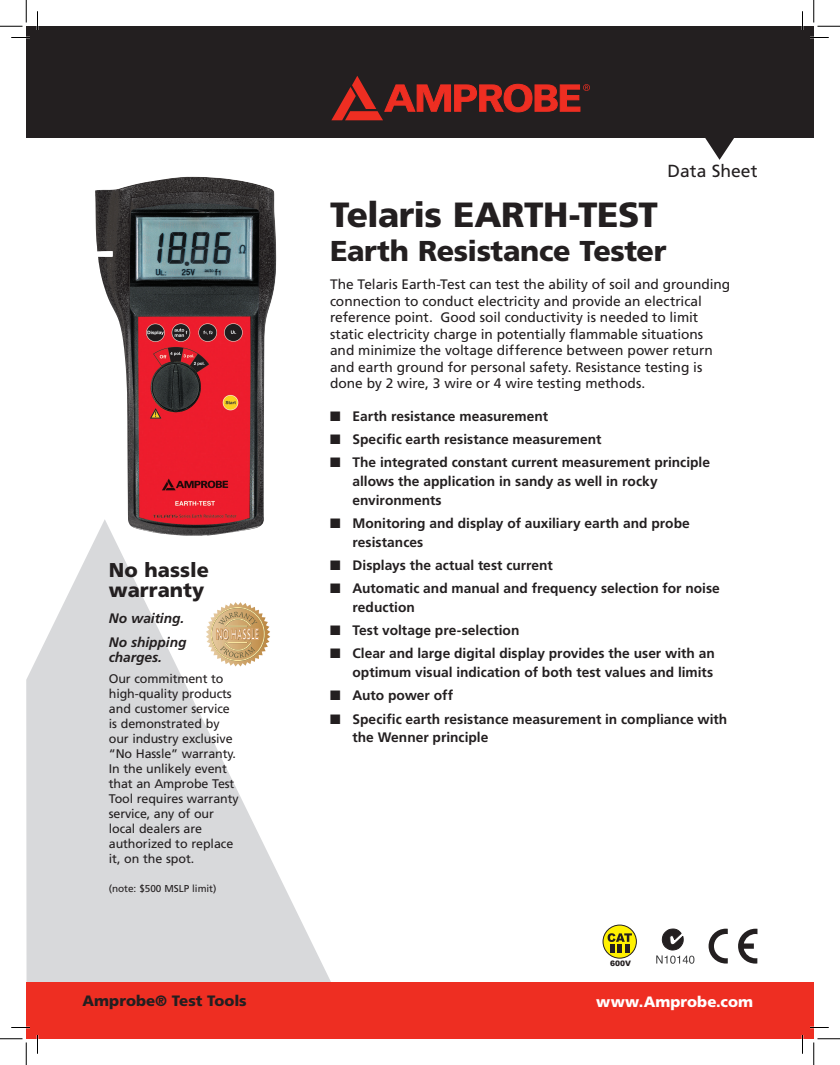
<style>
.page{position:relative;width:840px;height:1065px;background:#fff}
.page>*{position:absolute;margin:0;border:0;box-sizing:border-box;transform-origin:0 0}
.t1{font:900 35px "Frutiger";letter-spacing:-.015em;color:#231f20}
.t2{font:900 28.75px "Frutiger";letter-spacing:-.015em;color:#231f20}
.t3{font:900 20px/20px "Frutiger";color:#231f20}
.t4{font:17.5px "Frutiger";color:#231f20}
.t5{font:900 15px "Frutiger";color:#231f20}
.t6{font:900 15px "Frutiger";letter-spacing:.005em;color:#fff}
.t7{font:700 13.75px/18.8px "Frutiger";color:#231f20}
.t8{font:13.75px/16.5px "Frutiger";color:#231f20}
.t9{font:italic 700 13.75px/23.8px "Frutiger";letter-spacing:-.005em;color:#231f20}
.t10{font:12.5px/15px "Frutiger";letter-spacing:-.01em;color:#231f20}
.t11{font:10px "Frutiger";letter-spacing:-.005em;color:#231f20}
.t12{font:900 7.5px "Arial";color:#231f20}
</style>
<div class="page">
<svg style="left:26px;top:536px;width:305px;height:446px;fill:#d8d9db"></svg>
<div style="left:26px;top:26px;width:788px;height:112px;background:#231f20"></div>
<div style="left:26px;top:982px;width:788px;height:57px;background:#ee2e22"></div>
<svg style="left:331px;top:76px;width:259px;height:44px"></svg>
<svg style="left:705px;top:138px;width:29px;height:22px"></svg>
<svg style="left:206px;top:602px;width:64px;height:65px"></svg>
<svg style="left:738px;top:929px;width:19px;height:35px"></svg>
<svg style="left:709px;top:929px;width:19px;height:35px"></svg>
<svg style="left:656px;top:929px;width:38px;height:35px"></svg>
<svg style="left:603px;top:925px;width:33px;height:33px"></svg>
<div style="left:603px;top:925px;width:34px;height:33px;border:1px solid #231f20;border-radius:50%"></div>
<svg style="left:608px;top:933px;width:24px;height:19px"></svg>
<div style="left:625px;top:944px;width:5px;height:8px;background:#231f20"></div>
<img style="left:95px;top:176px;width:182px;height:360px">
<svg style="left:11px;top:37px;width:19px;height:1px"></svg>
<svg style="left:810px;top:37px;width:19px;height:1px"></svg>
<svg style="left:11px;top:1027px;width:19px;height:1px"></svg>
<svg style="left:810px;top:1027px;width:19px;height:1px"></svg>
<svg style="left:37px;top:11px;width:1px;height:19px"></svg>
<svg style="left:37px;top:1035px;width:1px;height:19px"></svg>
<svg style="left:802px;top:11px;width:1px;height:19px"></svg>
<svg style="left:802px;top:1035px;width:1px;height:19px"></svg>
<svg style="left:0;top:0;width:27px;height:27px"></svg>
<svg style="left:0;top:1039px;width:27px;height:26px"></svg>
<svg style="left:814px;top:0;width:26px;height:27px"></svg>
<svg style="left:814px;top:1039px;width:26px;height:26px"></svg>
<h3 class="t3" style="left:109px;top:560px;width:102px">No hassle warranty</h3>
<p class="t9" style="left:109px;top:607px;width:79px">No waiting.<br>No shipping</p>
<p class="t9" style="left:109px;top:645px;width:54px">charges.</p>
<p class="t10" style="left:109px;top:671px;width:131px">Our commitment to high-quality products and customer service is demonstrated by our industry exclusive “No Hassle” warranty.<br>In the unlikely event that an Amprobe Test<br>Tool requires warranty service, any of our local dealers are authorized to replace it, on the spot.</p>
<p class="t11" style="left:109px;top:882px;width:109px">(note: $500 MSLP limit)</p>
<p class="t4" style="left:668px;top:161px;width:91px">Data Sheet</p>
<h1 class="t1" style="left:330px;top:194px;width:330px">Telaris EARTH-TEST</h1>
<h2 class="t2" style="left:330px;top:233px;width:338px">Earth Resistance Tester</h2>
<p class="t8" style="left:330px;top:276px;width:402px">The Telaris Earth-Test can test the ability of soil and grounding connection to conduct electricity and provide an electrical reference point. Good soil conductivity is needed to limit static electricity charge in potentially flammable situations and minimize the voltage difference between power return and earth ground for personal safety. Resistance testing is done by 2 wire, 3 wire or 4 wire testing methods.</p>
<p class="t7" style="left:330px;top:406px;width:220px">■ Earth resistance measurement</p>
<p class="t7" style="left:330px;top:430px;width:273px">■ Specific earth resistance measurement</p>
<p class="t7" style="left:352px;top:453px;width:359px;text-indent:-22px">■ The integrated constant current measurement principle allows the application in sandy as well in rocky environments</p>
<p class="t7" style="left:352px;top:514px;width:339px;text-indent:-22px">■ Monitoring and display of auxiliary earth and probe resistances</p>
<p class="t7" style="left:330px;top:556px;width:224px">■ Displays the actual test current</p>
<p class="t7" style="left:352px;top:579px;width:369px;text-indent:-22px">■ Automatic and manual and frequency selection for noise reduction</p>
<p class="t7" style="left:330px;top:621px;width:191px">■ Test voltage pre-selection</p>
<p class="t7" style="left:330px;top:644px;width:386px;text-align:right">■ Clear and large digital display provides the user with an optimum visual indication of both test values and limits</p>
<p class="t7" style="left:330px;top:686px;width:125px">■ Auto power off</p>
<p class="t7" style="left:352px;top:709px;width:376px;text-indent:-22px">■ Specific earth resistance measurement in compliance with the Wenner principle</p>
<p class="t12" style="left:610px;top:958px;width:22px">600V</p>
<p class="t5" style="left:82px;top:992px;width:166px">Amprobe® Test Tools</p>
<p class="t6" style="left:596px;top:992px;width:158px">www.Amprobe.com</p>
</div>
